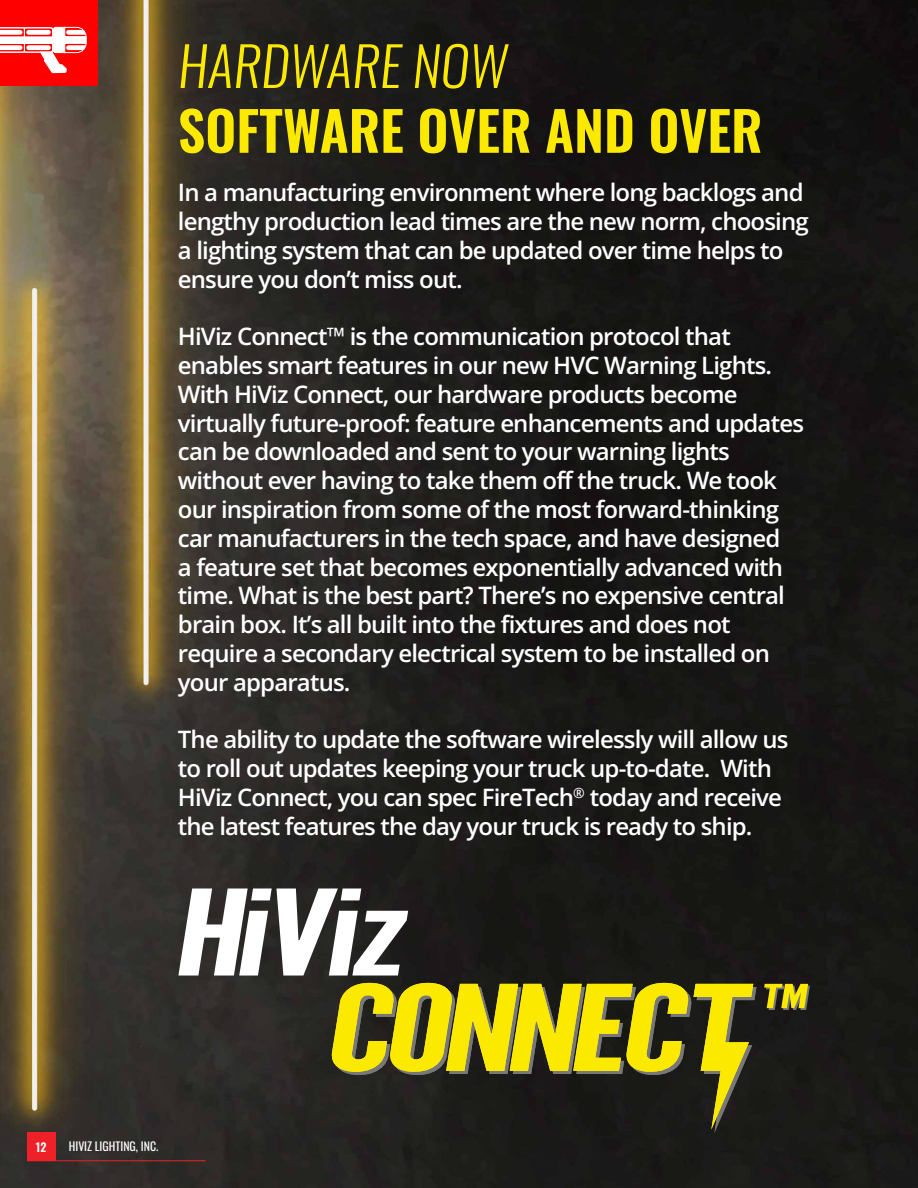
<style>
.page{position:relative;width:918px;height:1188px;background:#fff}
.page>*{position:absolute;margin:0;border:0;box-sizing:border-box;transform-origin:0 0}
.t1{font:600 54px "Oswald";color:#fbea00}
.t2{font:italic 300 54px "Oswald";color:#fbea00}
.t3{font:24px/28.8px "Open Sans";letter-spacing:-.035em;color:#fff}
.t4{font:11.85px "Oswald";color:#fff}
.t5{font:600 11.85px "Oswald";color:#fff}
</style>
<div class="page">
<img style="left:0;top:0;width:918px;height:1188px">
<div style="left:0;top:0;width:98px;height:86px;background:#f00"></div>
<svg style="left:0;top:27px;width:87px;height:46px"></svg>
<svg style="left:178px;top:889px;width:230px;height:87px"></svg>
<svg style="left:331px;top:983px;width:425px;height:150px;background:#756f16"></svg>
<svg style="left:764px;top:984px;width:46px;height:26px"></svg>
<div style="left:27px;top:1133px;width:29px;height:28px;background:#ed2127"></div>
<hr style="left:27px;top:1160px;width:179px;height:1px;background:#ed2127">
<h1 class="t2" style="left:178px;top:29px;width:331px">HARDWARE NOW</h1>
<h1 class="t1" style="left:178px;top:103px;width:586px">SOFTWARE OVER AND OVER</h1>
<p class="t3" style="left:178px;top:177px;width:632px">In a manufacturing environment where long backlogs and lengthy production lead times are the new norm, choosing a lighting system that can be updated over time helps to ensure you don’t miss out.</p>
<p class="t3" style="left:178px;top:321px;width:628px">HiViz Connect™ is the communication protocol that enables smart features in our new HVC Warning Lights.<br>With HiViz Connect, our hardware products become virtually future-proof: feature enhancements and updates can be downloaded and sent to your warning lights without ever having to take them off the truck. We took our inspiration from some of the most forward-thinking car manufacturers in the tech space, and have designed<br>a feature set that becomes exponentially advanced with time. What is the best part? There’s no expensive central brain box. It’s all built into the fixtures and does not require a secondary electrical system to be installed on your apparatus.</p>
<p class="t3" style="left:178px;top:725px;width:612px">The ability to update the software wirelessly will allow us to roll out updates keeping your truck up-to-date. With HiViz Connect, you can spec FireTech<sup>®</sup> today and receive the latest features the day your truck is ready to ship.</p>
<p class="t5" style="left:36px;top:1141px;width:12px">12</p>
<p class="t4" style="left:69px;top:1136px;width:91px">HIVIZ LIGHTING, INC.</p>
</div>
